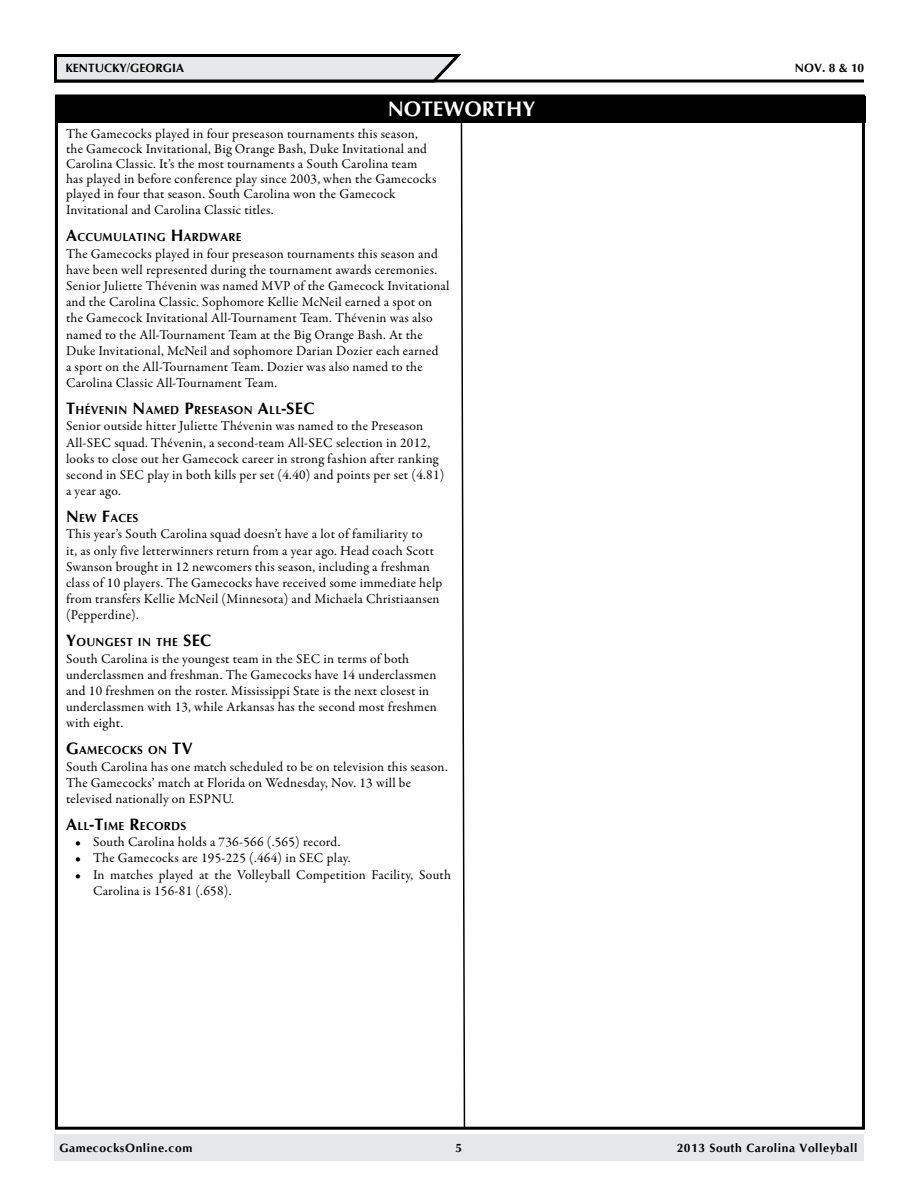
<style>
.page{position:relative;width:918px;height:1188px;background:#fff}
.page>*{position:absolute;margin:0;border:0;box-sizing:border-box;transform-origin:0 0}
.t1{font:700 21px "CG Omega";color:#fff}
.t2{font:13.5px/16.2px "Garamond Premr Pro";letter-spacing:.02em;color:#000}
.t3{font:700 12px "CG Omega";letter-spacing:.05em;color:#000}
.t4{font:700 11.55px "CG Omega";letter-spacing:.03em;color:#000}
.s1{font-size:16.5px}
</style>
<div class="page">
<div style="left:54px;top:1134px;width:810px;height:27px;background:#e6e7e8"></div>
<hr style="left:54px;top:79px;width:810px;height:3px;background:#000">
<svg style="left:54px;top:54px;width:411px;height:29px;background:#b2b3b4"></svg>
<div style="left:56px;top:96px;width:810px;height:27px;background:#000"></div>
<svg style="left:460px;top:123px;width:6px;height:1007px"></svg>
<p class="t3" style="left:65px;top:60px;width:32px">Kentuck</p>
<p class="t3" style="left:120px;top:60px;width:29px">y/Georg</p>
<p class="t3" style="left:172px;top:60px;width:11px">ia</p>
<p class="t3" style="left:795px;top:60px;width:10px">Nov</p>
<p class="t3" style="left:822px;top:60px;width:43px">. 8 &amp; 10</p>
<h1 class="t1" style="left:388px;top:95px;width:149px">N OTEWORTHY</h1>
<p class="t2" style="left:66px;top:127px;width:372px;line-height:15.3px">The Gamecocks played in four preseason tournaments this season, the Gamecock Invitational, Big Orange Bash, Duke Invitational and Carolina Classic. It’s the most tournaments a South Carolina team has played in before conference play since 2003, when the Gamecocks played in four that season. South Carolina won the Gamecock Invitational and Carolina Classic titles.</p>
<p class="t4" style="left:66px;top:230px;width:177px"><span class="s1">A</span>CCUMULATING <span class="s1">H</span>ARDWARE</p>
<p class="t2" style="left:66px;top:246px;width:385px">The Gamecocks played in four preseason tournaments this season and have been well represented during the tournament awards ceremonies.<br>Senior Juliette Thévenin was named MVP of the Gamecock Invitational and the Carolina Classic. Sophomore Kellie McNeil earned a spot on the Gamecock Invitational All-Tournament Team. Thévenin was also named to the All-Tournament Team at the Big Orange Bash. At the Duke Invitational, McNeil and sophomore Darian Dozier each earned<br>a sport on the All-Tournament Team. Dozier was also named to the Carolina Classic All-Tournament Team.</p>
<p class="t4" style="left:66px;top:403px;width:250px"><span class="s1">T</span>HÉVENIN <span class="s1">N</span>AMED <span class="s1">P</span>RESEASON <span class="s1">A</span>LL<span class="s1">-SEC</span></p>
<p class="t2" style="left:66px;top:418px;width:380px">Senior outside hitter Juliette Thévenin was named to the Preseason All-SEC squad. Thévenin, a second-team All-SEC selection in 2012, looks to close out her Gamecock career in strong fashion after ranking second in SEC play in both kills per set (4.40) and points per set (4.81) a year ago.</p>
<p class="t4" style="left:66px;top:511px;width:73px"><span class="s1">N</span> EW <span class="s1">F</span>ACES</p>
<p class="t2" style="left:66px;top:526px;width:378px">This year’s South Carolina squad doesn’t have a lot of familiarity to<br>it, as only five letterwinners return from a year ago. Head coach Scott Swanson brought in 12 newcomers this season, including a freshman class of 10 players. The Gamecocks have received some immediate help from transfers Kellie McNeil (Minnesota) and Michaela Christiaansen (Pepperdine).</p>
<p class="t4" style="left:66px;top:635px;width:147px"><span class="s1">Y</span>OUNGEST IN THE <span class="s1">SEC</span></p>
<p class="t2" style="left:66px;top:651px;width:372px">South Carolina is the youngest team in the SEC in terms of both underclassmen and freshman. The Gamecocks have 14 underclassmen and 10 freshmen on the roster. Mississippi State is the next closest in underclassmen with 13, while Arkansas has the second most freshmen with eight.</p>
<p class="t4" style="left:66px;top:743px;width:118px"><span class="s1">G</span>AMECOCKS ON <span class="s1">TV</span></p>
<p class="t2" style="left:66px;top:759px;width:383px">South Carolina has one match scheduled to be on television this season.<br>The Gamecocks’ match at Florida on Wednesday, Nov. 13 will be televised nationally on ESPNU.</p>
<p class="t4" style="left:66px;top:819px;width:121px"><span class="s1">A</span>LL<span class="s1">-T</span>IME <span class="s1">R</span>ECORDS</p>
<p class="t2" style="left:75px;top:834px;width:267px">• South Carolina holds a 736-566 (.565) record.</p>
<p class="t2" style="left:75px;top:850px;width:277px">• The Gamecocks are 195-225 (.464) in SEC play.</p>
<p class="t2" style="left:93px;top:867px;width:359px;text-indent:-18px">• In matches played at the Volleyball Competition Facility, South<br>Carolina is 156-81 (.658).</p>
<p class="t3" style="left:59px;top:1140px;width:134px">GamecocksOnline.com</p>
<p class="t3" style="left:455px;top:1140px;width:8px">5</p>
<p class="t3" style="left:677px;top:1140px;width:182px">2013 South Carolina Volleyball</p>
</div>
